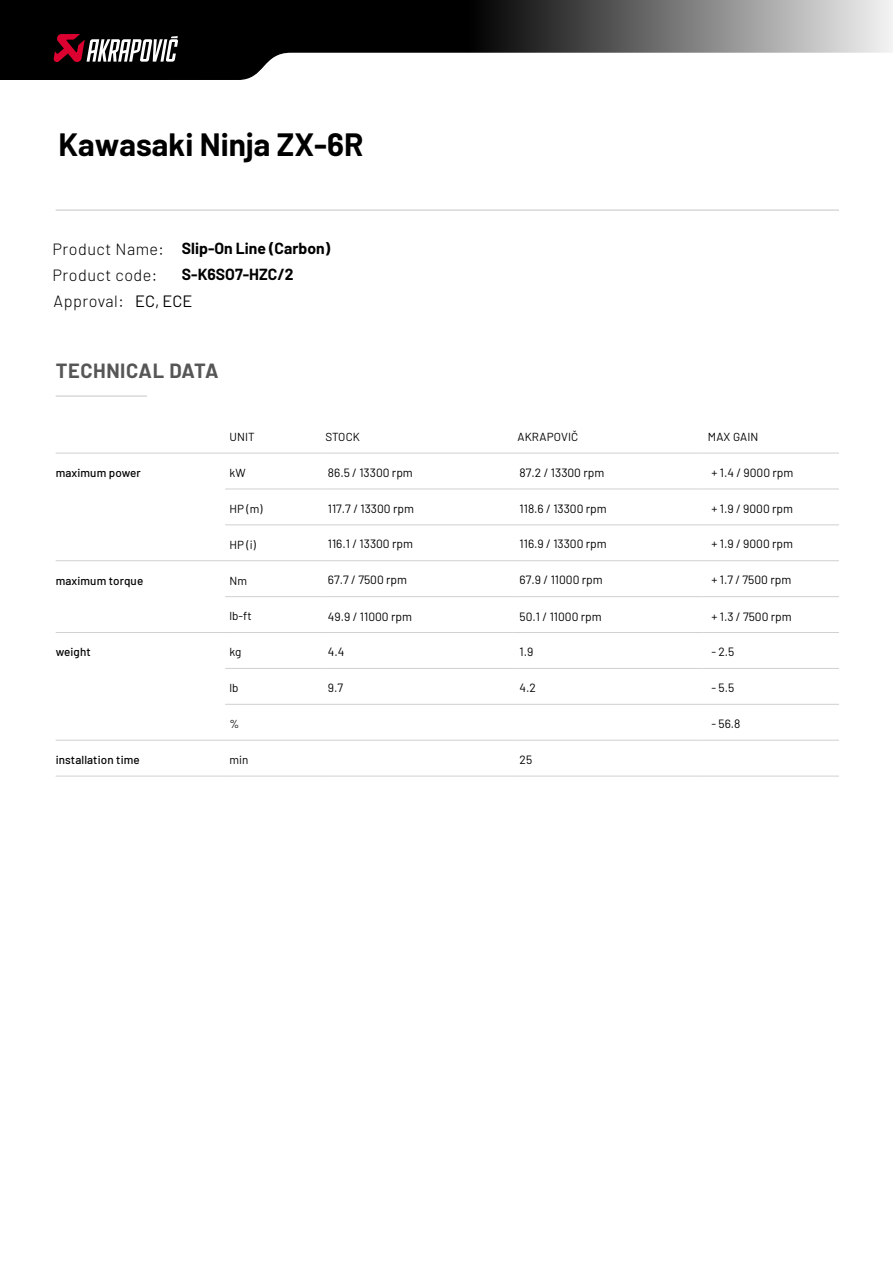
<style>
.page{position:relative;width:893px;height:1263px;background:#fff}
.page>*{position:absolute;margin:0;border:0;box-sizing:border-box;transform-origin:0 0}
.t1{font:700 31.5px "Barlow";color:#000}
.t2{font:700 20.1px "Barlow";letter-spacing:.03em;color:#565656}
.t3{font:16.35px "Barlow";color:#000}
.t4{font:300 16.2px "Barlow";letter-spacing:.03em;color:#000}
.t5{font:700 15.75px/26.2px "Barlow";color:#000}
.t6{font:12px "Barlow";color:#000}
.t7{font:11.7px "Barlow";letter-spacing:.01em;color:#000}
.t8{font:500 11.7px "Barlow";letter-spacing:.01em;color:#000}
</style>
<div class="page">
<svg style="left:0;top:0;width:893px;height:80px"></svg>
<svg style="left:53px;top:34px;width:125px;height:29px"></svg>
<hr style="left:56px;top:396px;width:91px;height:1px;background:#c3c6c7">
<hr style="left:56px;top:453px;width:169px;height:1px;background:#cfd0d0">
<hr style="left:225px;top:453px;width:96px;height:1px;background:#cfd0d0">
<hr style="left:321px;top:453px;width:192px;height:1px;background:#cfd0d0">
<hr style="left:513px;top:453px;width:191px;height:1px;background:#cfd0d0">
<hr style="left:704px;top:453px;width:135px;height:1px;background:#cfd0d0">
<hr style="left:225px;top:489px;width:96px;height:1px;background:#cfd0d0">
<hr style="left:321px;top:489px;width:192px;height:1px;background:#cfd0d0">
<hr style="left:513px;top:489px;width:191px;height:1px;background:#cfd0d0">
<hr style="left:704px;top:489px;width:135px;height:1px;background:#cfd0d0">
<hr style="left:225px;top:525px;width:96px;height:1px;background:#cfd0d0">
<hr style="left:321px;top:525px;width:192px;height:1px;background:#cfd0d0">
<hr style="left:513px;top:525px;width:191px;height:1px;background:#cfd0d0">
<hr style="left:704px;top:525px;width:135px;height:1px;background:#cfd0d0">
<hr style="left:56px;top:560px;width:169px;height:1px;background:#cfd0d0">
<hr style="left:225px;top:560px;width:96px;height:1px;background:#cfd0d0">
<hr style="left:321px;top:560px;width:192px;height:1px;background:#cfd0d0">
<hr style="left:513px;top:560px;width:191px;height:1px;background:#cfd0d0">
<hr style="left:704px;top:560px;width:135px;height:1px;background:#cfd0d0">
<hr style="left:225px;top:596px;width:96px;height:1px;background:#cfd0d0">
<hr style="left:321px;top:596px;width:192px;height:1px;background:#cfd0d0">
<hr style="left:513px;top:596px;width:191px;height:1px;background:#cfd0d0">
<hr style="left:704px;top:596px;width:135px;height:1px;background:#cfd0d0">
<hr style="left:56px;top:632px;width:169px;height:1px;background:#cfd0d0">
<hr style="left:225px;top:632px;width:96px;height:1px;background:#cfd0d0">
<hr style="left:321px;top:632px;width:192px;height:1px;background:#cfd0d0">
<hr style="left:513px;top:632px;width:191px;height:1px;background:#cfd0d0">
<hr style="left:704px;top:632px;width:135px;height:1px;background:#cfd0d0">
<hr style="left:225px;top:668px;width:96px;height:1px;background:#cfd0d0">
<hr style="left:321px;top:668px;width:192px;height:1px;background:#cfd0d0">
<hr style="left:513px;top:668px;width:191px;height:1px;background:#cfd0d0">
<hr style="left:704px;top:668px;width:135px;height:1px;background:#cfd0d0">
<hr style="left:225px;top:704px;width:96px;height:1px;background:#cfd0d0">
<hr style="left:321px;top:704px;width:192px;height:1px;background:#cfd0d0">
<hr style="left:513px;top:704px;width:191px;height:1px;background:#cfd0d0">
<hr style="left:704px;top:704px;width:135px;height:1px;background:#cfd0d0">
<hr style="left:56px;top:740px;width:169px;height:1px;background:#cfd0d0">
<hr style="left:225px;top:740px;width:96px;height:1px;background:#cfd0d0">
<hr style="left:321px;top:740px;width:192px;height:1px;background:#cfd0d0">
<hr style="left:513px;top:740px;width:191px;height:1px;background:#cfd0d0">
<hr style="left:704px;top:740px;width:135px;height:1px;background:#cfd0d0">
<hr style="left:56px;top:776px;width:169px;height:1px;background:#cfd0d0">
<hr style="left:225px;top:776px;width:96px;height:1px;background:#cfd0d0">
<hr style="left:321px;top:776px;width:192px;height:1px;background:#cfd0d0">
<hr style="left:513px;top:776px;width:191px;height:1px;background:#cfd0d0">
<hr style="left:704px;top:776px;width:135px;height:1px;background:#cfd0d0">
<hr style="left:56px;top:210px;width:783px;height:1px;background:#c3c6c7">
<h1 class="t1" style="left:58px;top:125px;width:306px">Kawasaki Ninja ZX-6R</h1>
<h3 class="t5" style="left:182px;top:234px;width:150px">Slip-On Line (Carbon)<br>S-K6SO7-HZC/2</h3>
<h3 class="t3" style="left:135px;top:290px;width:59px">EC, ECE</h3>
<h3 class="t4" style="left:53px;top:237px;width:113px">Product Name:</h3>
<h3 class="t4" style="left:53px;top:263px;width:106px">Product code:</h3>
<h3 class="t4" style="left:54px;top:289px;width:72px">Approval:</h3>
<h2 class="t2" style="left:56px;top:356px;width:164px">TECHNICAL DATA</h2>
<p class="t7" style="left:229px;top:428px;width:27px">UNIT</p>
<p class="t7" style="left:325px;top:428px;width:36px">STOCK</p>
<p class="t7" style="left:517px;top:428px;width:62px">AKRAPOVIČ</p>
<p class="t7" style="left:708px;top:428px;width:52px">MAX GAIN</p>
<p class="t8" style="left:56px;top:464px;width:87px">maximum power</p>
<p class="t7" style="left:229px;top:464px;width:18px">kW</p>
<p class="t7" style="left:229px;top:500px;width:35px">HP (m)</p>
<p class="t7" style="left:229px;top:536px;width:28px">HP (i)</p>
<p class="t8" style="left:56px;top:572px;width:89px">maximum torque</p>
<p class="t7" style="left:229px;top:572px;width:19px">Nm</p>
<p class="t7" style="left:229px;top:608px;width:24px">lb-ft</p>
<p class="t8" style="left:56px;top:643px;width:37px">weight</p>
<p class="t7" style="left:229px;top:644px;width:14px">kg</p>
<p class="t7" style="left:229px;top:679px;width:11px">lb</p>
<p class="t7" style="left:229px;top:715px;width:11px">%</p>
<p class="t8" style="left:56px;top:751px;width:86px">installation time</p>
<p class="t7" style="left:229px;top:751px;width:21px">min</p>
<p class="t6" style="left:328px;top:465px;width:86px">86.5 / 13300 rpm</p>
<p class="t6" style="left:520px;top:465px;width:86px">87.2 / 13300 rpm</p>
<p class="t6" style="left:711px;top:465px;width:84px">+ 1.4 / 9000 rpm</p>
<p class="t6" style="left:328px;top:501px;width:88px">117.7 / 13300 rpm</p>
<p class="t6" style="left:520px;top:501px;width:89px">118.6 / 13300 rpm</p>
<p class="t6" style="left:711px;top:501px;width:83px">+ 1.9 / 9000 rpm</p>
<p class="t6" style="left:328px;top:536px;width:87px">116.1 / 13300 rpm</p>
<p class="t6" style="left:520px;top:536px;width:89px">116.9 / 13300 rpm</p>
<p class="t6" style="left:711px;top:536px;width:83px">+ 1.9 / 9000 rpm</p>
<p class="t6" style="left:328px;top:572px;width:81px">67.7 / 7500 rpm</p>
<p class="t6" style="left:520px;top:572px;width:85px">67.9 / 11000 rpm</p>
<p class="t6" style="left:711px;top:572px;width:81px">+ 1.7 / 7500 rpm</p>
<p class="t6" style="left:328px;top:609px;width:86px">49.9 / 11000 rpm</p>
<p class="t6" style="left:520px;top:609px;width:84px">50.1 / 11000 rpm</p>
<p class="t6" style="left:711px;top:609px;width:82px">+ 1.3 / 7500 rpm</p>
<p class="t6" style="left:328px;top:644px;width:18px">4.4</p>
<p class="t6" style="left:520px;top:644px;width:15px">1.9</p>
<p class="t6" style="left:711px;top:644px;width:25px">- 2.5</p>
<p class="t6" style="left:328px;top:680px;width:17px">9.7</p>
<p class="t6" style="left:520px;top:680px;width:18px">4.2</p>
<p class="t6" style="left:711px;top:680px;width:24px">- 5.5</p>
<p class="t6" style="left:711px;top:716px;width:31px">- 56.8</p>
<p class="t6" style="left:520px;top:752px;width:14px">25</p>
</div>
